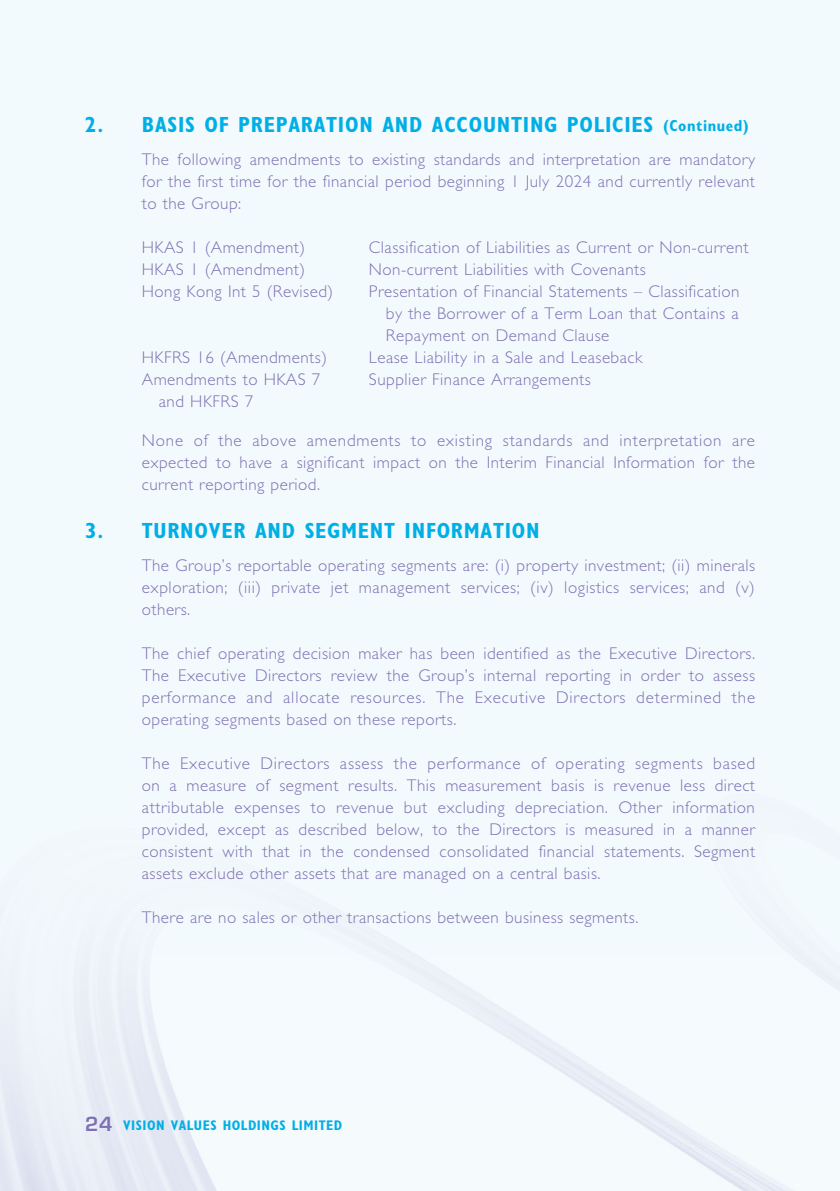
<style>
.page{position:relative;width:840px;height:1191px;background:#fff}
.page>*{position:absolute;margin:0;border:0;box-sizing:border-box;transform-origin:0 0}
.t1{font:700 condensed 22px "Gill Sans Std";letter-spacing:.035em;color:#00afe6}
.t2{font:300 17px/22px "Gill Sans Std";letter-spacing:.03em;color:#7d70b3;text-align:justify}
.t3{font:700 condensed 14px "Gill Sans Std";letter-spacing:.035em;color:#00afe6}
.s1{font-size:16px}
.s2{font-family:"Eurostile LT Std";font-weight:600;font-stretch:normal;font-size:19px;color:#7d70b3}
</style>
<div class="page">
<hr style="left:839px;top:0;width:1px;height:1191px;background:#f3fafd">
<p class="t1" style="left:85px;top:111px;width:664px">2. BASIS OF PREPARATION AND ACCOUNTING POLICIES <span class="s1">(Continued)</span></p>
<p class="t2" style="left:142px;top:148px;width:614px">The following amendments to existing standards and interpretation are mandatory for the first time for the financial period beginning 1 July 2024 and currently relevant to the Group:</p>
<p class="t2" style="left:142px;top:236px;width:165px">HKAS 1 (Amendment)</p>
<p class="t2" style="left:369px;top:236px;width:381px">Classification of Liabilities as Current or Non-current</p>
<p class="t2" style="left:142px;top:258px;width:165px">HKAS 1 (Amendment)</p>
<p class="t2" style="left:369px;top:258px;width:278px">Non-current Liabilities with Covenants</p>
<p class="t2" style="left:142px;top:280px;width:193px">Hong Kong Int 5 (Revised)</p>
<p class="t2" style="left:386px;top:280px;width:355px;text-indent:-17px">Presentation of Financial Statements – Classification by the Borrower of a Term Loan that Contains a Repayment on Demand Clause</p>
<p class="t2" style="left:142px;top:346px;width:186px">HKFRS 16 (Amendments)</p>
<p class="t2" style="left:369px;top:346px;width:275px">Lease Liability in a Sale and Leaseback</p>
<p class="t2" style="left:159px;top:368px;width:163px;text-indent:-17px">Amendments to HKAS 7 and HKFRS 7</p>
<p class="t2" style="left:369px;top:368px;width:223px">Supplier Finance Arrangements</p>
<p class="t2" style="left:142px;top:429px;width:614px">None of the above amendments to existing standards and interpretation are expected to have a significant impact on the Interim Financial Information for the current reporting period.</p>
<p class="t1" style="left:85px;top:517px;width:456px">3. TURNOVER AND SEGMENT INFORMATION</p>
<p class="t2" style="left:142px;top:555px;width:614px">The Group’s reportable operating segments are: (i) property investment; (ii) minerals exploration; (iii) private jet management services; (iv) logistics services; and (v) others.</p>
<p class="t2" style="left:142px;top:643px;width:614px">The chief operating decision maker has been identified as the Executive Directors.<br>The Executive Directors review the Group’s internal reporting in order to assess performance and allocate resources. The Executive Directors determined the operating segments based on these reports.</p>
<p class="t2" style="left:142px;top:753px;width:614px">The Executive Directors assess the performance of operating segments based on a measure of segment results. This measurement basis is revenue less direct attributable expenses to revenue but excluding depreciation. Other information provided, except as described below, to the Directors is measured in a manner consistent with that in the condensed consolidated financial statements. Segment assets exclude other assets that are managed on a central basis.</p>
<p class="t2" style="left:142px;top:907px;width:497px">There are no sales or other transactions between business segments.</p>
<p class="t3" style="left:85px;top:1117px;width:258px"><span class="s2">24</span> VISION VALUES HOLDINGS LIMITED</p>
</div>
